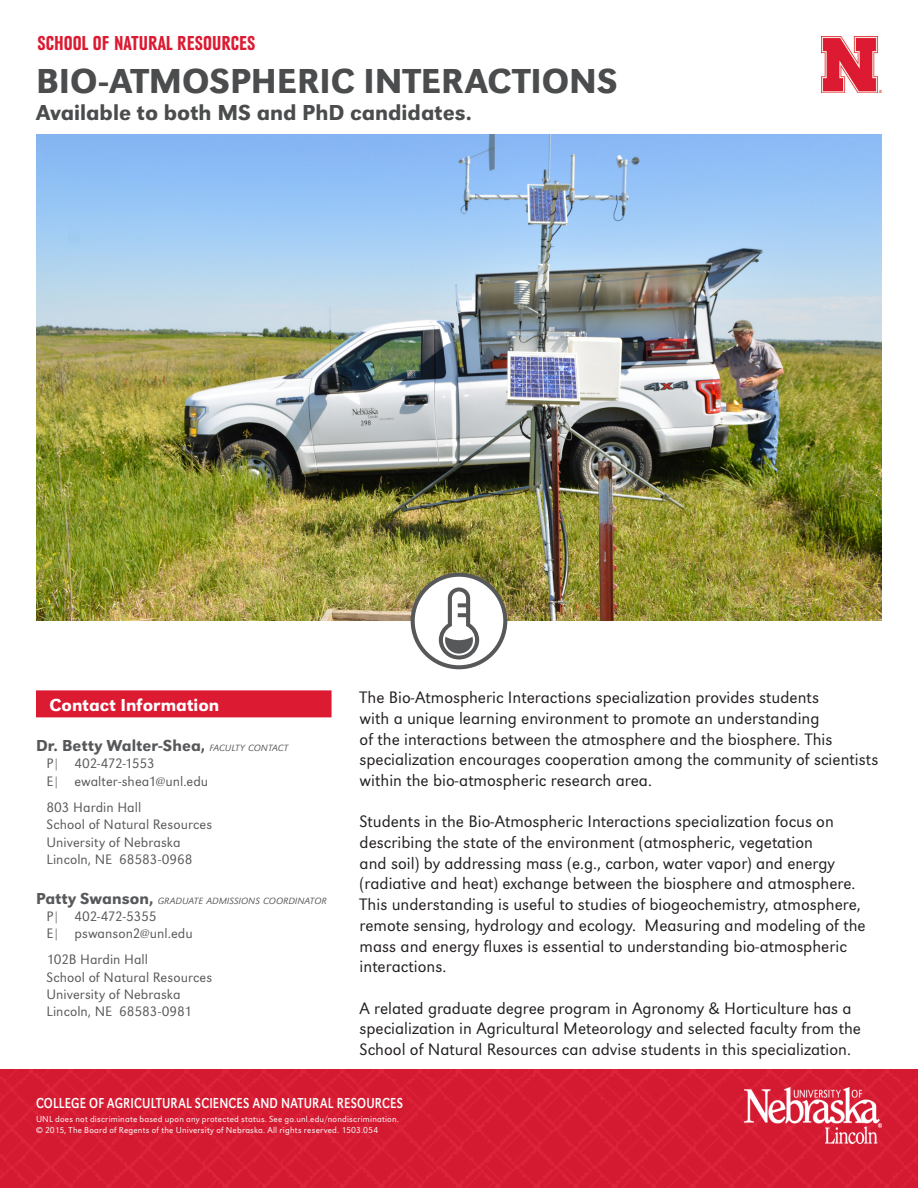
<style>
.page{position:relative;width:918px;height:1188px;background:#fff}
.page>*{position:absolute;margin:0;border:0;box-sizing:border-box;transform-origin:0 0}
.t1{font:500 36px "URW Grotesk";color:#4b4c4d}
.t2{font:500 22.5px "URW Grotesk";color:#4b4c4d}
.t3{font:700 21px "URW Grotesk Con";color:#dc1a32}
.t4{font:500 18px "URW Grotesk";color:#fff}
.t5{font:300 17.25px/20.7px "URW Grotesk";color:#231f20}
.t6{font:500 16.5px "URW Grotesk";letter-spacing:.005em;color:#57585a}
.t7{font:15px "URW Grotesk";letter-spacing:.015em;color:#fff;scale:.8 1}
.t8{font:300 14.25px/17.2px "URW Grotesk";letter-spacing:.005em;color:#57585a}
.t9{font:italic 300 9.45px "URW Grotesk";letter-spacing:.01em;color:#57585a}
.t10{font:300 9px/10.8px "URW Grotesk";letter-spacing:.02em;color:#fff}
.s1{font-weight:300;font-style:italic;font-size:9.45px}
.s2{font-weight:500;font-style:normal;font-size:16.5px}
</style>
<div class="page">
<img style="left:36px;top:135px;width:846px;height:486px">
<img style="left:821px;top:36px;width:61px;height:57px">
<img style="left:0;top:1070px;width:918px;height:118px">
<img style="left:745px;top:1088px;width:137px;height:55px">
<div style="left:36px;top:690px;width:296px;height:27px;background:#dc1a32"></div>
<div style="left:413px;top:575px;width:92px;height:92px;background:#fff;border-radius:50%"></div>
<div style="left:411px;top:573px;width:96px;height:96px;border:4px solid #57585a;border-radius:50%"></div>
<svg style="left:439px;top:588px;width:40px;height:72px"></svg>
<p class="t3" style="left:38px;top:32px;width:219px">SCHOOL OF NATURAL RESOURCES</p>
<p class="t1" style="left:36px;top:60px;width:583px">BIO-ATMOSPHERIC INTERACTIONS</p>
<p class="t2" style="left:36px;top:99px;width:437px">Available to both MS and PhD candidates.</p>
<p class="t4" style="left:50px;top:694px;width:171px">Contact Information</p>
<p class="t6" style="left:36px;top:736px;width:254px">Dr. Betty Walter-Shea, <span class="s1">FACULTY CONTACT</span></p>
<p class="t8" style="left:46px;top:754px;width:163px;line-height:18px">P| 402-472-1553<br>E| ewalter-shea1@unl.edu</p>
<p class="t8" style="left:46px;top:799px;width:167px">803 Hardin Hall<br>School of Natural Resources<br>University of Nebraska<br>Lincoln, NE 68583-0968</p>
<p class="t9" style="left:36px;top:895px;width:292px"><span class="s2">Patty Swanson,</span> GRADUATE ADMISSIONS COORDINATOR</p>
<p class="t8" style="left:46px;top:908px;width:148px">P| 402-472-5355<br>E| pswanson2@unl.edu</p>
<p class="t8" style="left:46px;top:951px;width:167px">102B Hardin Hall<br>School of Natural Resources<br>University of Nebraska<br>Lincoln, NE 68583-0981</p>
<p class="t5" style="left:360px;top:687px;width:520px">The Bio-Atmospheric Interactions specialization provides students<br>with a unique learning environment to promote an understanding<br>of the interactions between the atmosphere and the biosphere. This specialization encourages cooperation among the community of scientists within the bio-atmospheric research area.</p>
<p class="t5" style="left:360px;top:811px;width:476px">Students in the Bio-Atmospheric Interactions specialization focus on</p>
<p class="t5" style="left:360px;top:832px;width:508px">describing the state of the environment (atmospheric, vegetation<br>and soil) by addressing mass (e.g., carbon, water vapor) and energy (radiative and heat) exchange between the biosphere and atmosphere.<br>This understanding is useful to studies of biogeochemistry, atmosphere, remote sensing, hydrology and ecology. Measuring and modeling of the mass and energy fluxes is essential to understanding bio-atmospheric interactions.</p>
<p class="t5" style="left:360px;top:998px;width:494px">A related graduate degree program in Agronomy &amp; Horticulture has a</p>
<p class="t5" style="left:360px;top:1018px;width:503px">specialization in Agricultural Meteorology and selected faculty from the<br>School of Natural Resources can advise students in this specialization.</p>
<p class="t7" style="left:36px;top:1094px;width:460px">COLLEGE OF AGRICULTURAL SCIENCES AND NATURAL RESOURCES</p>
<p class="t10" style="left:36px;top:1114px;width:364px">UNL does not discriminate based upon any protected status. See go.unl.edu/nondiscrimination. © 2015, The Board of Regents of the University of Nebraska. All rights reserved. 1503.054</p>
</div>
